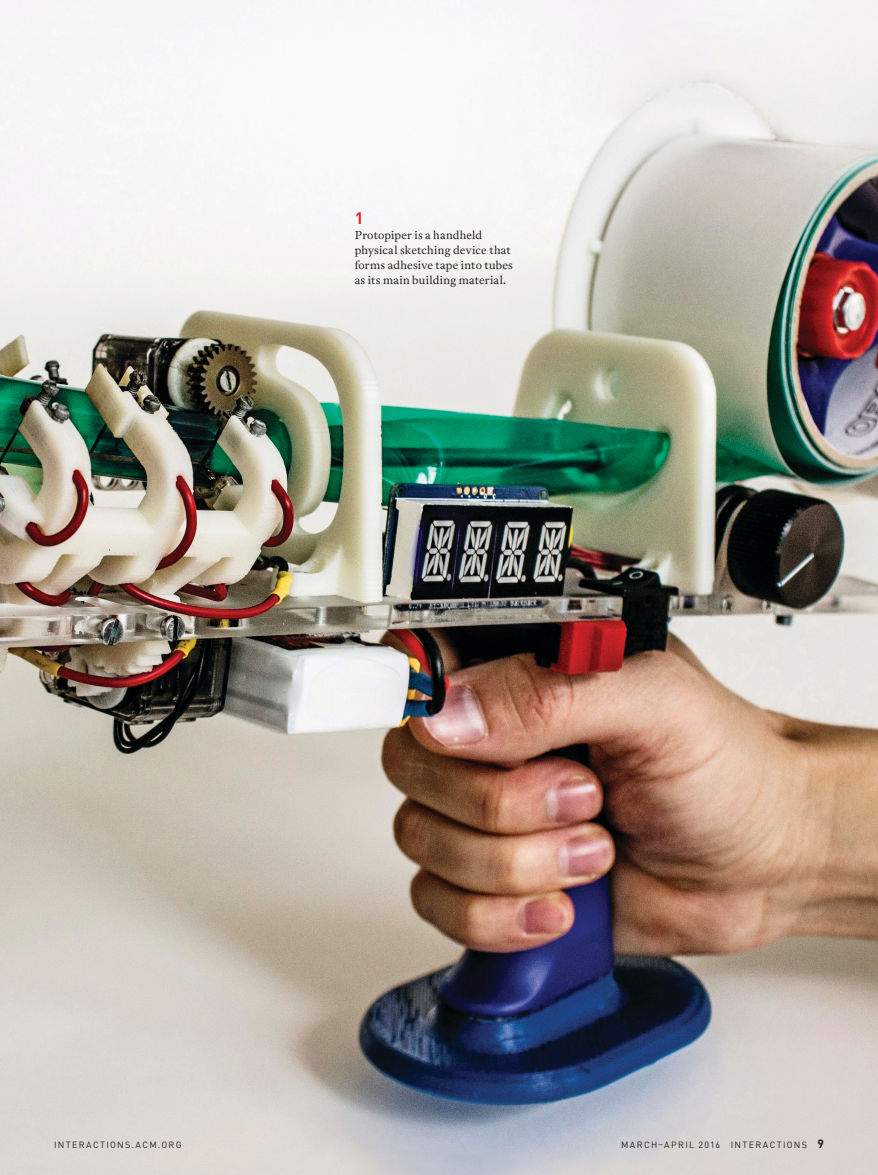
<style>
.page{position:relative;width:878px;height:1175px;background:#fff}
.page>*{position:absolute;margin:0;border:0;box-sizing:border-box;transform-origin:0 0}
.t1{font:700 16.5px "DIN Pro";color:#ed1c24}
.t2{font:11.25px/15px "Antwerp ACM";letter-spacing:.02em;color:#231f20}
.t3{font:9px "DIN Pro";letter-spacing:.145em;color:#231f20}
.s1{font-weight:700;font-size:12px}
</style>
<div class="page">
<img style="left:0;top:0;width:878px;height:1174px">
<h1 class="t1" style="left:355px;top:204px;width:10px">1</h1>
<p class="t2" style="left:355px;top:227px;width:160px">Protopiper is a handheld physical sketching device that forms adhesive tape into tubes as its main building material.</p>
<p class="t3" style="left:54px;top:1137px;width:129px">INTERACTIONS.ACM.ORG</p>
<p class="t3" style="left:621px;top:1137px;width:204px">MARCH–APRIL 2016 INTERACTIONS <span class="s1">9</span></p>
</div>
